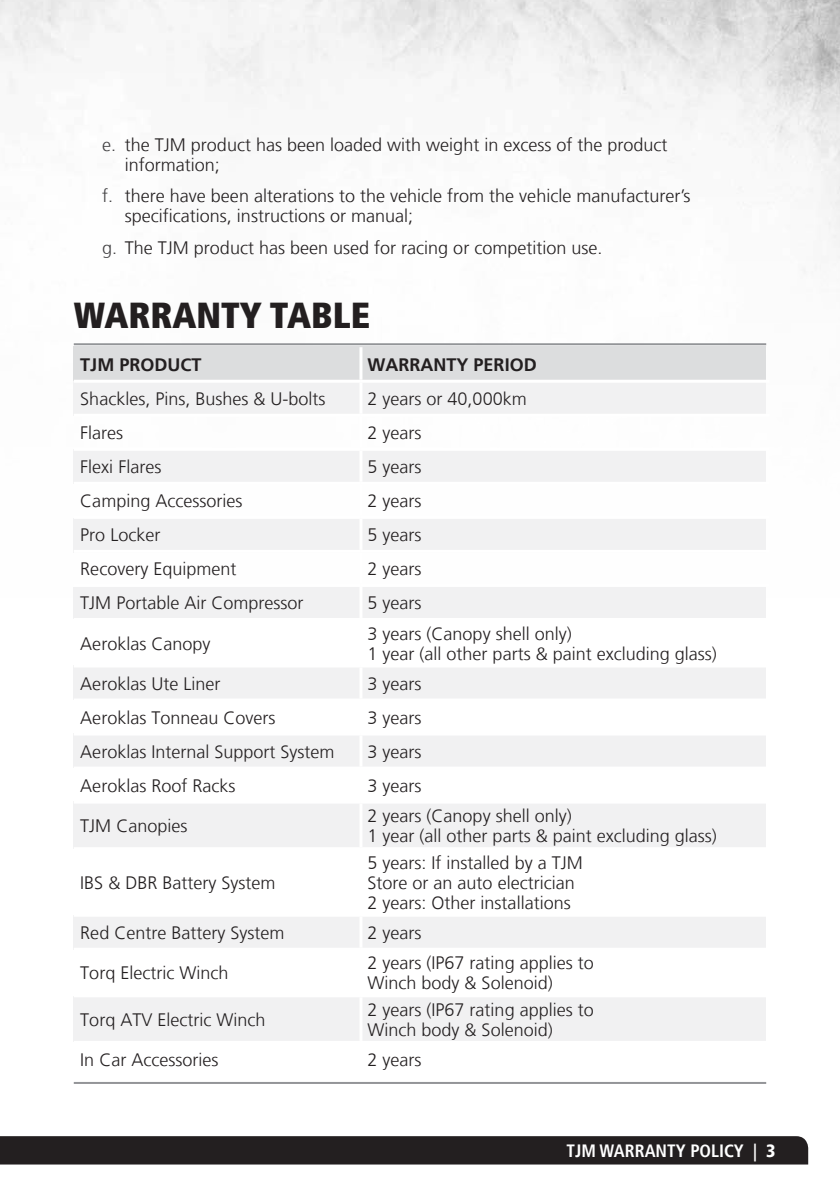
<style>
.page{position:relative;width:840px;height:1191px;background:#fff}
.page>*{position:absolute;margin:0;border:0;box-sizing:border-box;transform-origin:0 0}
.t1{font:900 condensed 36px "Frutiger LT";color:#231f20}
.t2{font:300 18px/20px "Frutiger LT";color:#231f20}
.t3{font:700 18px "Frutiger LT";color:#231f20}
.t4{font:700 condensed 17.8px "Frutiger LT";color:#fff}
.s1{color:#414042}
.s2{font-weight:900;font-size:18px}
</style>
<div class="page">
<img style="left:0;top:0;width:839px;height:597px">
<div style="left:0;top:1136px;width:807px;height:28px;background:#231f20"></div>
<div style="left:74px;top:381px;width:691px;height:34px;background:#f1f1f2"></div>
<div style="left:74px;top:346px;width:691px;height:34px;background:#dcddde"></div>
<div style="left:74px;top:450px;width:691px;height:34px;background:#f1f1f2"></div>
<div style="left:74px;top:518px;width:691px;height:34px;background:#f1f1f2"></div>
<div style="left:74px;top:587px;width:691px;height:31px;background:#f1f1f2"></div>
<div style="left:74px;top:665px;width:691px;height:34px;background:#f1f1f2"></div>
<div style="left:74px;top:734px;width:691px;height:34px;background:#f1f1f2"></div>
<div style="left:74px;top:800px;width:691px;height:48px;background:#f1f1f2"></div>
<div style="left:74px;top:915px;width:691px;height:34px;background:#f1f1f2"></div>
<div style="left:74px;top:996px;width:691px;height:46px;background:#f1f1f2"></div>
<hr style="left:359px;top:347px;width:3px;height:33px;background:#fff">
<hr style="left:74px;top:380px;width:287px;height:3px;background:#fff">
<hr style="left:361px;top:380px;width:408px;height:3px;background:#fff">
<hr style="left:359px;top:383px;width:3px;height:31px;background:#fff">
<hr style="left:74px;top:414px;width:287px;height:3px;background:#fff">
<hr style="left:361px;top:414px;width:408px;height:3px;background:#fff">
<hr style="left:359px;top:417px;width:3px;height:31px;background:#fff">
<hr style="left:74px;top:448px;width:287px;height:3px;background:#fff">
<hr style="left:361px;top:448px;width:408px;height:3px;background:#fff">
<hr style="left:359px;top:451px;width:3px;height:31px;background:#fff">
<hr style="left:74px;top:482px;width:287px;height:3px;background:#fff">
<hr style="left:361px;top:482px;width:408px;height:3px;background:#fff">
<hr style="left:359px;top:485px;width:3px;height:31px;background:#fff">
<hr style="left:74px;top:516px;width:287px;height:3px;background:#fff">
<hr style="left:361px;top:516px;width:408px;height:3px;background:#fff">
<hr style="left:359px;top:519px;width:3px;height:31px;background:#fff">
<hr style="left:74px;top:550px;width:287px;height:3px;background:#fff">
<hr style="left:361px;top:550px;width:408px;height:3px;background:#fff">
<hr style="left:359px;top:553px;width:3px;height:31px;background:#fff">
<hr style="left:74px;top:584px;width:287px;height:3px;background:#fff">
<hr style="left:361px;top:584px;width:408px;height:3px;background:#fff">
<hr style="left:359px;top:587px;width:3px;height:31px;background:#fff">
<hr style="left:74px;top:664px;width:287px;height:3px;background:#fff">
<hr style="left:361px;top:664px;width:408px;height:3px;background:#fff">
<hr style="left:359px;top:667px;width:3px;height:31px;background:#fff">
<hr style="left:74px;top:698px;width:287px;height:3px;background:#fff">
<hr style="left:361px;top:698px;width:408px;height:3px;background:#fff">
<hr style="left:74px;top:732px;width:287px;height:3px;background:#fff">
<hr style="left:361px;top:732px;width:408px;height:3px;background:#fff">
<hr style="left:359px;top:735px;width:3px;height:31px;background:#fff">
<hr style="left:74px;top:766px;width:287px;height:3px;background:#fff">
<hr style="left:361px;top:766px;width:408px;height:3px;background:#fff">
<hr style="left:74px;top:800px;width:287px;height:3px;background:#fff">
<hr style="left:361px;top:800px;width:408px;height:3px;background:#fff">
<hr style="left:359px;top:803px;width:3px;height:44px;background:#fff">
<hr style="left:74px;top:847px;width:287px;height:3px;background:#fff">
<hr style="left:361px;top:847px;width:408px;height:3px;background:#fff">
<hr style="left:74px;top:913px;width:287px;height:3px;background:#fff">
<hr style="left:361px;top:913px;width:408px;height:3px;background:#fff">
<hr style="left:359px;top:916px;width:3px;height:31px;background:#fff">
<hr style="left:74px;top:947px;width:287px;height:3px;background:#fff">
<hr style="left:361px;top:947px;width:408px;height:3px;background:#fff">
<hr style="left:74px;top:994px;width:287px;height:3px;background:#fff">
<hr style="left:361px;top:994px;width:408px;height:3px;background:#fff">
<hr style="left:359px;top:997px;width:3px;height:43px;background:#fff">
<hr style="left:74px;top:1040px;width:287px;height:3px;background:#fff">
<hr style="left:361px;top:1040px;width:408px;height:3px;background:#fff">
<hr style="left:74px;top:343px;width:691px;height:2px;background:#939598">
<hr style="left:74px;top:1082px;width:691px;height:2px;background:#939598">
<p class="t2" style="left:125px;top:135px;width:544px;text-indent:-23px"><span class="s1">e.</span> the TJM product has been loaded with weight in excess of the product information;</p>
<p class="t2" style="left:125px;top:186px;width:567px;text-indent:-23px"><span class="s1">f.</span> there have been alterations to the vehicle from the vehicle manufacturer’s specifications, instructions or manual;</p>
<p class="t2" style="left:102px;top:238px;width:501px"><span class="s1">g.</span> The TJM product has been used for racing or competition use.</p>
<h1 class="t1" style="left:74px;top:294px;width:297px">WARRANTY TABLE</h1>
<p class="t3" style="left:80px;top:354px;width:123px">TJM PRODUCT</p>
<p class="t3" style="left:367px;top:354px;width:171px">WARRANTY PERIOD</p>
<p class="t2" style="left:80px;top:389px;width:247px">Shackles, Pins, Bushes &amp; U-bolts</p>
<p class="t2" style="left:367px;top:389px;width:161px">2 years or 40,000km</p>
<p class="t2" style="left:80px;top:423px;width:44px">Flares</p>
<p class="t2" style="left:367px;top:423px;width:55px">2 years</p>
<p class="t2" style="left:80px;top:457px;width:82px">Flexi Flares</p>
<p class="t2" style="left:367px;top:457px;width:55px">5 years</p>
<p class="t2" style="left:80px;top:491px;width:164px">Camping Accessories</p>
<p class="t2" style="left:367px;top:491px;width:55px">2 years</p>
<p class="t2" style="left:80px;top:525px;width:81px">Pro Locker</p>
<p class="t2" style="left:367px;top:525px;width:55px">5 years</p>
<p class="t2" style="left:80px;top:559px;width:158px">Recovery Equipment</p>
<p class="t2" style="left:367px;top:559px;width:55px">2 years</p>
<p class="t2" style="left:80px;top:593px;width:225px">TJM Portable Air Compressor</p>
<p class="t2" style="left:367px;top:593px;width:55px">5 years</p>
<p class="t2" style="left:80px;top:633px;width:132px">Aeroklas Canopy</p>
<p class="t2" style="left:367px;top:623px;width:351px">3 years (Canopy shell only)<br>1 year (all other parts &amp; paint excluding glass)</p>
<p class="t2" style="left:80px;top:674px;width:142px">Aeroklas Ute Liner</p>
<p class="t2" style="left:367px;top:674px;width:55px">3 years</p>
<p class="t2" style="left:80px;top:708px;width:197px">Aeroklas Tonneau Covers</p>
<p class="t2" style="left:367px;top:708px;width:55px">3 years</p>
<p class="t2" style="left:80px;top:742px;width:256px">Aeroklas Internal Support System</p>
<p class="t2" style="left:367px;top:742px;width:55px">3 years</p>
<p class="t2" style="left:80px;top:776px;width:157px">Aeroklas Roof Racks</p>
<p class="t2" style="left:367px;top:776px;width:55px">3 years</p>
<p class="t2" style="left:80px;top:816px;width:109px">TJM Canopies</p>
<p class="t2" style="left:367px;top:806px;width:351px">2 years (Canopy shell only)<br>1 year (all other parts &amp; paint excluding glass)</p>
<p class="t2" style="left:80px;top:872px;width:197px">IBS &amp; DBR Battery System</p>
<p class="t2" style="left:367px;top:852px;width:217px">5 years: If installed by a TJM<br>Store or an auto electrician<br>2 years: Other installations</p>
<p class="t2" style="left:80px;top:923px;width:205px">Red Centre Battery System</p>
<p class="t2" style="left:367px;top:923px;width:55px">2 years</p>
<p class="t2" style="left:80px;top:963px;width:149px">Torq Electric Winch</p>
<p class="t2" style="left:367px;top:953px;width:228px">2 years (IP67 rating applies to<br>Winch body &amp; Solenoid)</p>
<p class="t2" style="left:80px;top:1010px;width:186px">Torq ATV Electric Winch</p>
<p class="t2" style="left:367px;top:1000px;width:228px">2 years (IP67 rating applies to<br>Winch body &amp; Solenoid)</p>
<p class="t2" style="left:80px;top:1050px;width:140px">In Car Accessories</p>
<p class="t2" style="left:367px;top:1050px;width:55px">2 years</p>
<p class="t4" style="left:566px;top:1140px;width:210px">TJM WARRANTY POLICY | <span class="s2">3</span></p>
</div>
